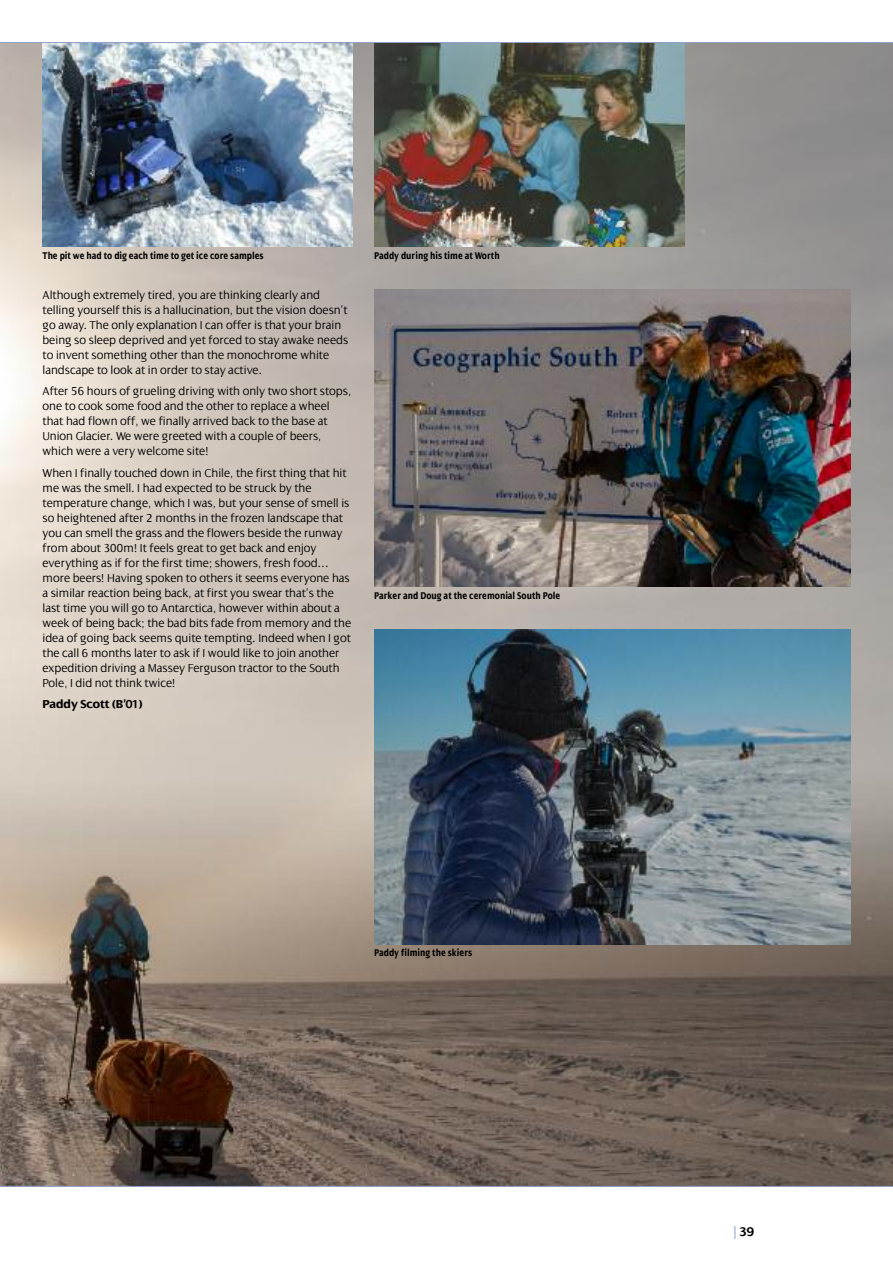
<style>
.page{position:relative;width:893px;height:1263px;background:#fff}
.page>*{position:absolute;margin:0;border:0;box-sizing:border-box;transform-origin:0 0}
.t1{font:700 13.5px "Dialog";color:#000}
.t2{font:300 12.3px/15px "Dialog";color:#000}
.t3{font:700 12.3px "Dialog";color:#000}
.t4{font:700 10.5px "Dialog Cond";color:#000}
.s1{font-weight:300;font-size:20.25px;color:#91a2c9}
</style>
<div class="page">
<img style="left:0;top:43px;width:893px;height:1143px">
<img style="left:43px;top:43px;width:310px;height:204px">
<img style="left:374px;top:43px;width:311px;height:204px">
<hr style="left:0;top:1186px;width:893px;height:1px;background:#91a2c9">
<hr style="left:0;top:42px;width:893px;height:1px;background:#91a2c9">
<img style="left:374px;top:289px;width:476px;height:298px">
<img style="left:374px;top:629px;width:476px;height:315px">
<p class="t4" style="left:43px;top:249px;width:223px">The pit we had to dig each time to get ice core samples</p>
<p class="t4" style="left:374px;top:249px;width:127px">Paddy during his time at Worth</p>
<p class="t2" style="left:43px;top:287px;width:307px">Although extremely tired, you are thinking clearly and telling yourself this is a hallucination, but the vision doesn’t go away. The only explanation I can offer is that your brain being so sleep deprived and yet forced to stay awake needs to invent something other than the monochrome white landscape to look at in order to stay active.</p>
<p class="t2" style="left:43px;top:383px;width:310px">After 56 hours of grueling driving with only two short stops, one to cook some food and the other to replace a wheel that had flown off, we finally arrived back to the base at Union Glacier. We were greeted with a couple of beers, which were a very welcome site!</p>
<p class="t2" style="left:42px;top:465px;width:310px">When I finally touched down in Chile, the first thing that hit me was the smell. I had expected to be struck by the temperature change, which I was, but your sense of smell is so heightened after 2 months in the frozen landscape that you can smell the grass and the flowers beside the runway from about 300m! It feels great to get back and enjoy everything as if for the first time; showers, fresh food… more beers! Having spoken to others it seems everyone has a similar reaction being back, at first you swear that’s the last time you will go to Antarctica, however within about a week of being back; the bad bits fade from memory and the idea of going back seems quite tempting. Indeed when I got the call 6 months later to ask if I would like to join another expedition driving a Massey Ferguson tractor to the South Pole, I did not think twice!</p>
<p class="t3" style="left:42px;top:696px;width:101px">Paddy Scott (B’01)</p>
<p class="t4" style="left:374px;top:589px;width:188px">Parker and Doug at the ceremonial South Pole</p>
<p class="t4" style="left:374px;top:947px;width:100px">Paddy filming the skiers</p>
<p class="t1" style="left:734px;top:1223px;width:22px"><span class="s1">I</span> 39</p>
</div>
